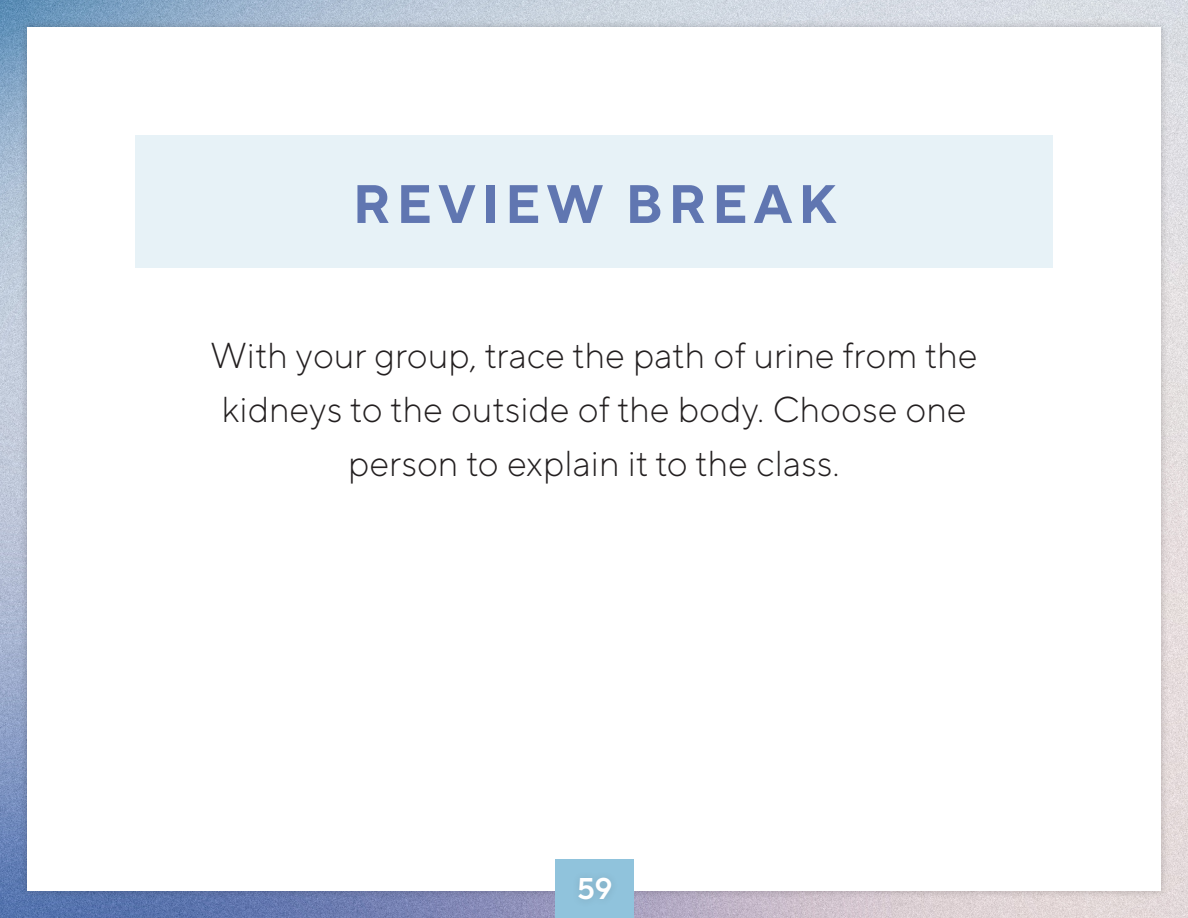
<style>
.page{position:relative;width:1188px;height:918px;background:#fff}
.page>*{position:absolute;margin:0;border:0;box-sizing:border-box;transform-origin:0 0}
.t1{font:700 54px "TT Norms Pro";letter-spacing:.1em;color:#6076b1}
.t2{font:300 36px/54px "TT Norms Pro";color:#231f20;text-align:center}
.t3{font:30px "TT Norms Pro Dm Bd";color:#fff}
</style>
<div class="page">
<img style="left:1px;top:0;width:1187px;height:918px">
<div style="left:19px;top:19px;width:1150px;height:880px;background:#231f20;opacity:.25"></div>
<div style="left:27px;top:27px;width:1134px;height:864px;background:#fff"></div>
<div style="left:556px;top:860px;width:78px;height:58px;background:#90c3dc"></div>
<div style="left:571px;top:870px;width:48px;height:37px;background:#8dbed6"></div>
<div style="left:135px;top:135px;width:918px;height:133px;background:#e7f2f7"></div>
<p class="t1" style="left:353px;top:164px;width:486px">REVIEW BREAK</p>
<p class="t2" style="left:211px;top:328px;width:768px">With your group, trace the path of urine from the kidneys to the outside of the body. Choose one person to explain it to the class.</p>
<p class="t3" style="left:577px;top:867px;width:37px">59</p>
</div>
